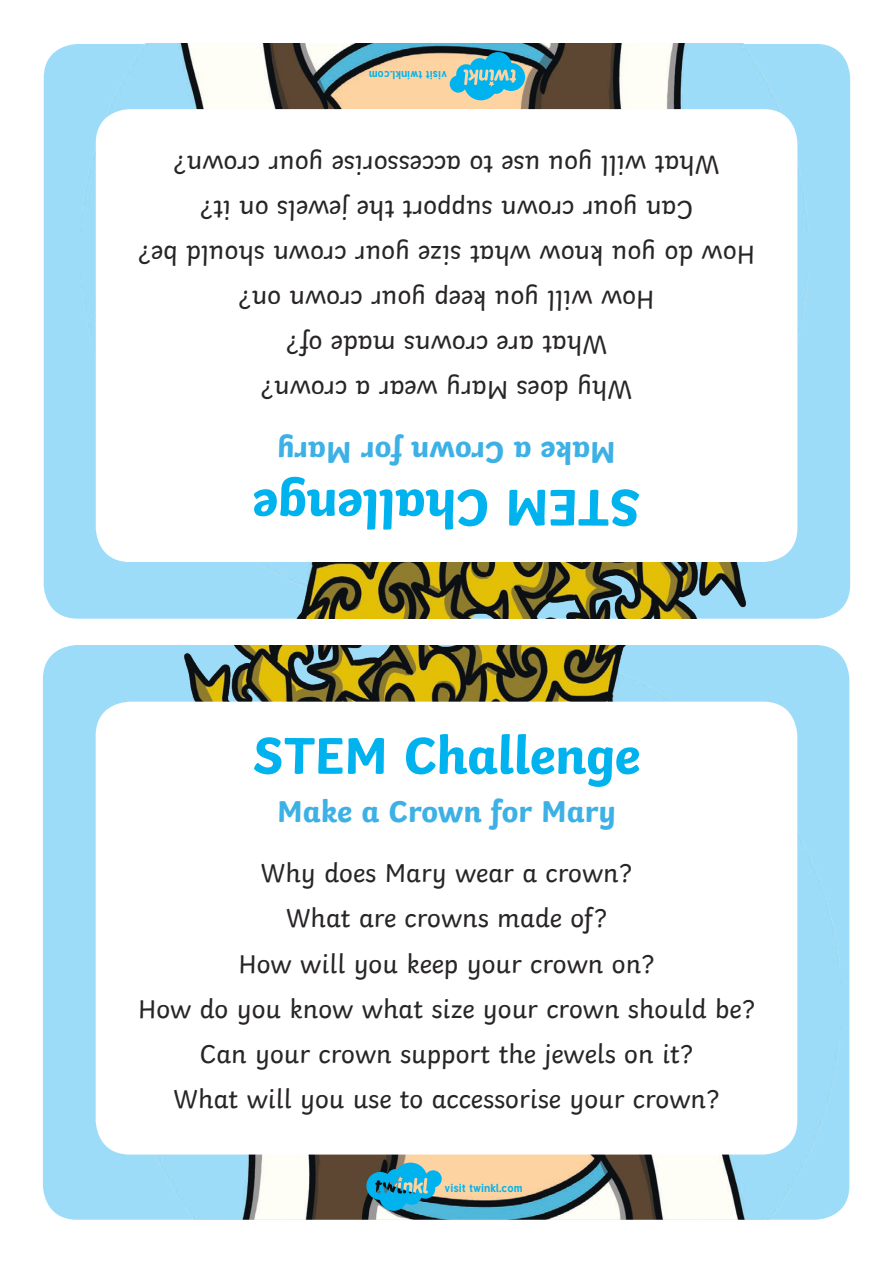
<style>
.page{position:relative;width:893px;height:1263px;background:#fff}
.page>*{position:absolute;margin:0;border:0;box-sizing:border-box;transform-origin:0 0}
.Heading_1{font:700 54px "Twinkl";letter-spacing:-.01em;color:#00b3ef}
.Heading_2{font:700 31.5px "Twinkl";color:#3db1e5}
.KS1_Body_Copy{font:27px "Twinkl";color:#282526}
.t1{font:700 11.4px "Tuffy";color:#00b3ef}
</style>
<div class="page">
<div style="left:43px;top:645px;width:806px;height:575px;background:#9cdcf8;border-radius:34px"></div>
<img style="left:123px;top:645px;width:719px;height:575px">
<div style="left:96px;top:702px;width:701px;height:452px;background:#fff;border-radius:34px"></div>
<div style="left:44px;top:44px;width:806px;height:575px;background:#9cdcf8;border-radius:34px"></div>
<img style="left:80px;top:44px;width:728px;height:575px">
<div style="left:96px;top:109px;width:701px;height:453px;background:#fff;border-radius:34px"></div>
<svg style="left:366px;top:1162px;width:76px;height:49px;background:#3a9ab5"></svg>
<svg style="left:450px;top:52px;width:75px;height:48px;background:#5fb3c2"></svg>
<p class="t1" style="left:447px;top:84px;width:80px;rotate:-180deg">visit twinkl.com</p>
<p class="KS1_Body_Copy" style="left:719px;top:185px;width:547px;rotate:-180deg">What will you use to accessorise your crown?</p>
<p class="KS1_Body_Copy" style="left:693px;top:231px;width:495px;rotate:-180deg">Can your crown support the jewels on it?</p>
<p class="KS1_Body_Copy" style="left:755px;top:276px;width:618px;rotate:-180deg">How do you know what size your crown should be?</p>
<p class="KS1_Body_Copy" style="left:655px;top:321px;width:417px;rotate:-180deg">How will you keep your crown on?</p>
<p class="KS1_Body_Copy" style="left:607px;top:366px;width:322px;rotate:-180deg">What are crowns made of?</p>
<p class="KS1_Body_Copy" style="left:632px;top:411px;width:373px;rotate:-180deg">Why does Mary wear a crown?</p>
<p class="Heading_2" style="left:616px;top:478px;width:340px;rotate:-180deg">Make a Crown for Mary</p>
<p class="Heading_1" style="left:640px;top:553px;width:389px;rotate:-180deg">STEM Challenge</p>
<p class="Heading_1" style="left:253px;top:711px;width:389px">STEM Challenge</p>
<p class="Heading_2" style="left:277px;top:785px;width:340px">Make a Crown for Mary</p>
<p class="KS1_Body_Copy" style="left:261px;top:852px;width:373px">Why does Mary wear a crown?</p>
<p class="KS1_Body_Copy" style="left:286px;top:897px;width:322px">What are crowns made of?</p>
<p class="KS1_Body_Copy" style="left:238px;top:943px;width:417px">How will you keep your crown on?</p>
<p class="KS1_Body_Copy" style="left:138px;top:988px;width:618px">How do you know what size your crown should be?</p>
<p class="KS1_Body_Copy" style="left:200px;top:1033px;width:495px">Can your crown support the jewels on it?</p>
<p class="KS1_Body_Copy" style="left:174px;top:1078px;width:547px">What will you use to accessorise your crown?</p>
<p class="t1" style="left:444px;top:1179px;width:80px">visit twinkl.com</p>
</div>
